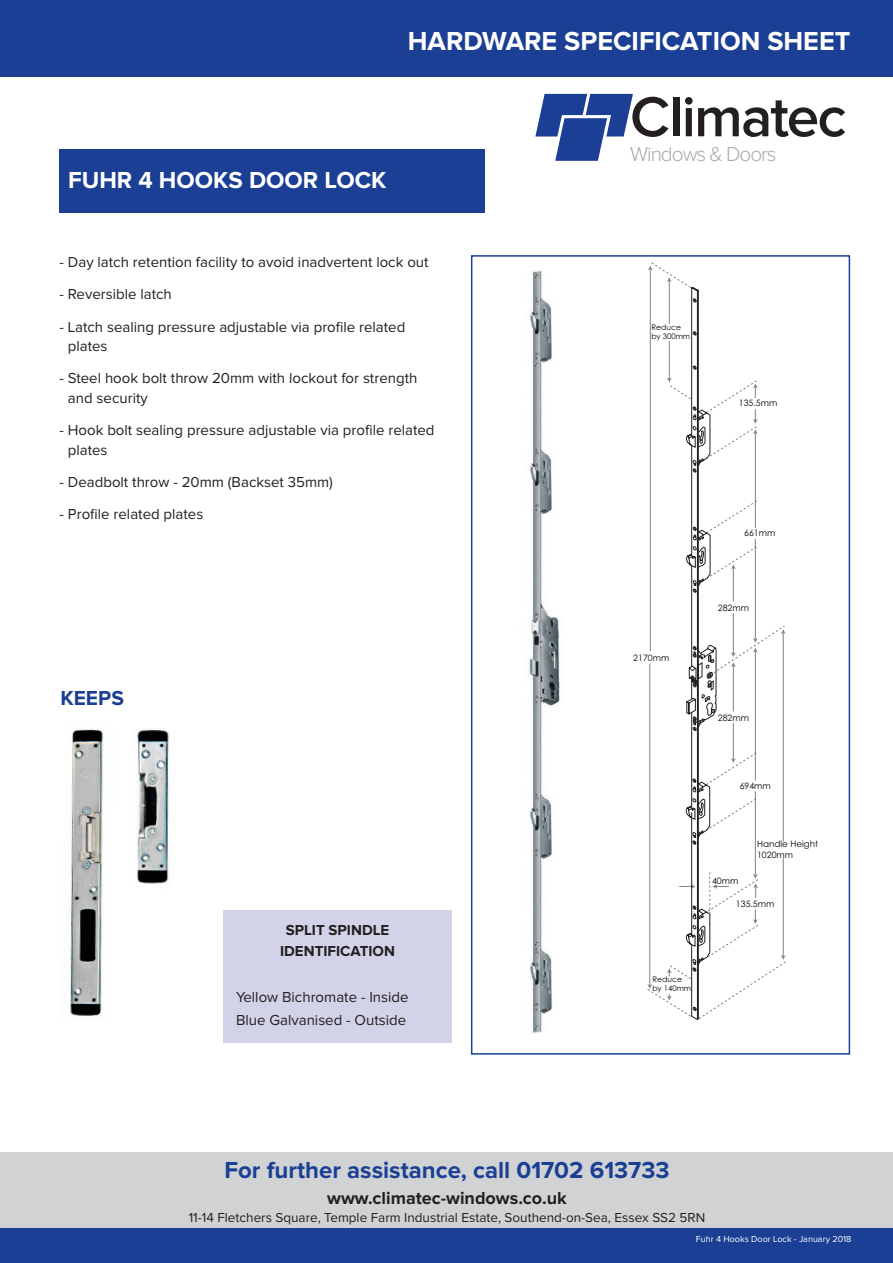
<style>
.page{position:relative;width:893px;height:1263px;background:#fff}
.page>*{position:absolute;margin:0;border:0;box-sizing:border-box;transform-origin:0 0}
.t1{font:600 58.35px "Proxima Nova";letter-spacing:-.03em;color:#231f20}
.t2{font:700 27px "Proxima Nova";color:#fff}
.t3{font:700 24px "Proxima Nova";color:#1b3f94}
.t4{font:700 24px "Proxima Nova";color:#fff}
.t5{font:700 21px "Proxima Nova";color:#1b3f94}
.t6{font:300 20.85px "Proxima Nova";letter-spacing:-.05em;color:#a8a9ad}
.t7{font:700 18px "Proxima Nova";color:#231f20}
.t8{font:15px/19.5px "Proxima Nova";color:#231f20}
.t9{font:700 15px/21px "Proxima Nova";color:#231f20;text-align:center}
.t10{font:13.5px "Proxima Nova";color:#231f20}
.t11{font:9px "Proxima Nova";color:#fff}
.t12{font:8.85px/10.5px "Century Gothic";color:#040503}
.t13{font:7.65px/9.3px "Century Gothic";color:#040503}
</style>
<div class="page">
<div style="left:0;top:1152px;width:893px;height:77px;background:#d1d2d4"></div>
<div style="left:0;top:1229px;width:893px;height:34px;background:#1b3f94"></div>
<svg style="left:535px;top:94px;width:98px;height:67px"></svg>
<div style="left:0;top:0;width:893px;height:77px;background:#1b3f94"></div>
<div style="left:60px;top:149px;width:425px;height:64px;background:#1b3f94"></div>
<svg style="left:647px;top:262px;width:139px;height:758px"></svg>
<div style="left:471px;top:255px;width:379px;height:799px;border:2px solid #1b3f94"></div>
<img style="left:529px;top:270px;width:31px;height:763px">
<img style="left:70px;top:729px;width:33px;height:287px">
<img style="left:137px;top:729px;width:32px;height:155px">
<div style="left:223px;top:910px;width:229px;height:133px;background:#d2d3e8"></div>
<p class="t2" style="left:408px;top:25px;width:444px">HARDWARE SPECIFICATION SHEET</p>
<p class="t4" style="left:68px;top:166px;width:320px">FUHR 4 HOOKS DOOR LOCK</p>
<p class="t8" style="left:60px;top:253px;width:371px">- Day latch retention facility to avoid inadvertent lock out</p>
<p class="t8" style="left:60px;top:285px;width:114px">- Reversible latch</p>
<p class="t8" style="left:68px;top:317px;width:339px;text-indent:-8px">- Latch sealing pressure adjustable via profile related plates</p>
<p class="t8" style="left:68px;top:369px;width:351px;text-indent:-8px">- Steel hook bolt throw 20mm with lockout for strength and security</p>
<p class="t8" style="left:68px;top:421px;width:368px;text-indent:-8px">- Hook bolt sealing pressure adjustable via profile related plates</p>
<p class="t8" style="left:60px;top:473px;width:275px">- Deadbolt throw - 20mm (Backset 35mm)</p>
<p class="t8" style="left:60px;top:505px;width:145px">- Profile related plates</p>
<p class="t5" style="left:60px;top:686px;width:65px">KEEPS</p>
<p class="t9" style="left:280px;top:919px;width:116px">SPLIT SPINDLE<br>IDENTIFICATION</p>
<p class="t8" style="left:236px;top:988px;width:174px">Yellow Bichromate - Inside</p>
<p class="t8" style="left:236px;top:1011px;width:172px">Blue Galvanised - Outside</p>
<p class="t1" style="left:630px;top:83px;width:218px">Climatec</p>
<p class="t6" style="left:630px;top:142px;width:148px">Windows &amp; Doors</p>
<p class="t13" style="left:651px;top:322px;width:40px">Reduce by 300mm</p>
<p class="t12" style="left:739px;top:397px;width:40px">135.5mm</p>
<p class="t12" style="left:633px;top:652px;width:38px">2170mm</p>
<p class="t12" style="left:744px;top:527px;width:33px">661mm</p>
<p class="t12" style="left:718px;top:602px;width:33px">282mm</p>
<p class="t12" style="left:718px;top:712px;width:33px">282mm</p>
<p class="t12" style="left:740px;top:781px;width:33px">694mm</p>
<p class="t12" style="left:712px;top:875px;width:28px">40mm</p>
<p class="t12" style="left:757px;top:838px;width:63px">Handle Height<br>1020mm</p>
<p class="t12" style="left:736px;top:899px;width:40px">135.5mm</p>
<p class="t13" style="left:652px;top:974px;width:40px">Reduce by 140mm</p>
<p class="t3" style="left:224px;top:1156px;width:447px">For further assistance, call 01702 613733</p>
<p class="t7" style="left:327px;top:1187px;width:241px">www.climatec-windows.co.uk</p>
<p class="t10" style="left:189px;top:1211px;width:518px">11-14 Fletchers Square, Temple Farm Industrial Estate, Southend-on-Sea, Essex SS2 5RN</p>
<p class="t11" style="left:696px;top:1234px;width:157px">Fuhr 4 Hooks Door Lock - January 2018</p>
</div>
